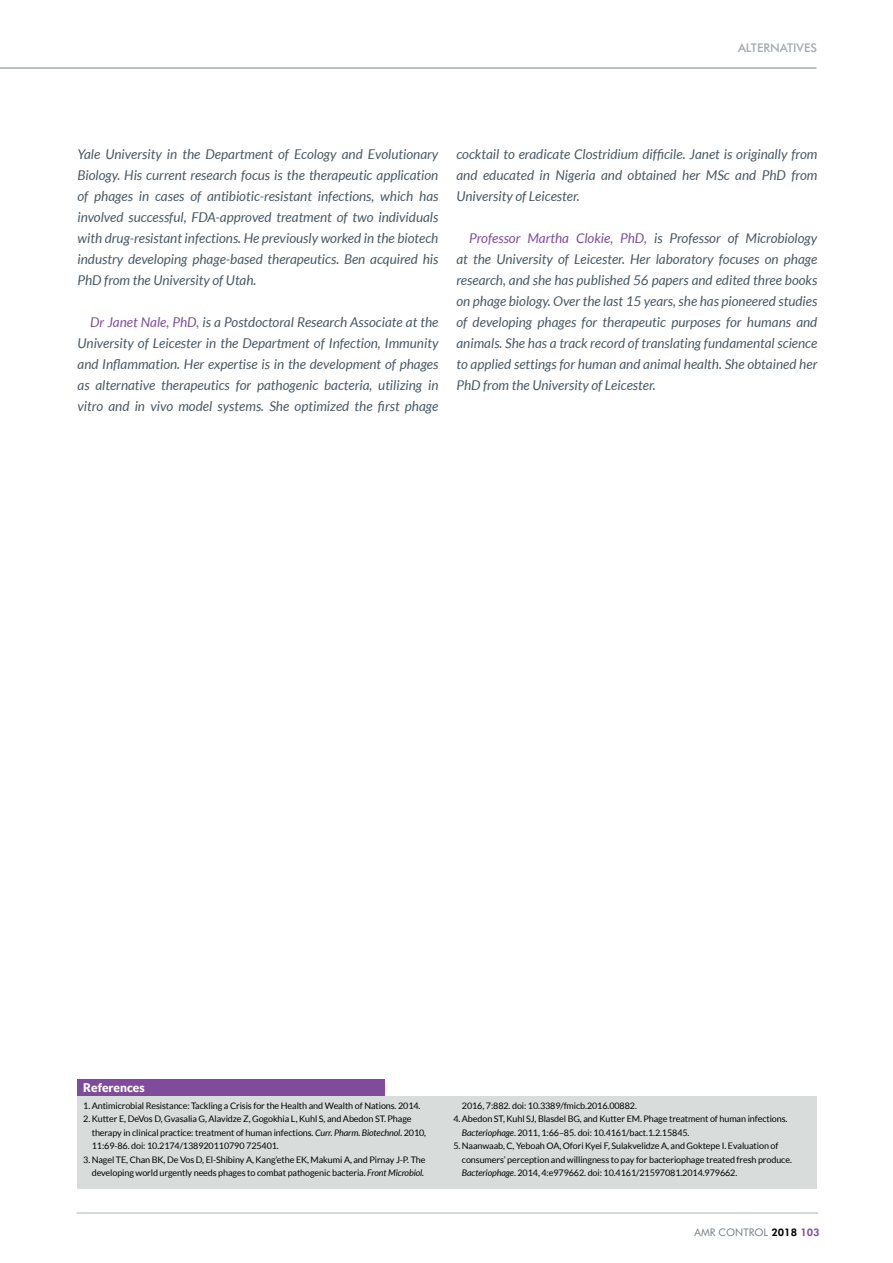
<style>
.page{position:relative;width:893px;height:1263px;background:#fff}
.page>*{position:absolute;margin:0;border:0;box-sizing:border-box;transform-origin:0 0}
.t1{font:italic 13.5px/21px "Lato";color:#485865;text-align:justify}
.t2{font:500 12px "Futura BT";color:#a1abb2}
.t3{font:900 12px "Lato";color:#fff}
.t4{font:10.5px "Futura BT";color:#72808a}
.t5{font:9px/13.5px "Lato";letter-spacing:-.01em;color:#000}
.s1{color:#814b9d}
.s2{font-style:italic}
.s3{font-weight:800;color:#000}
.s4{font-weight:800;color:#814b9d}
</style>
<div class="page">
<hr style="left:0;top:67px;width:816px;height:2px;background:#a1abb2">
<hr style="left:77px;top:1212px;width:741px;height:2px;background:#c6cdd1">
<div style="left:77px;top:1096px;width:740px;height:92px;background:#d8dcdb"></div>
<div style="left:77px;top:1079px;width:307px;height:17px;background:#814b9d"></div>
<p class="t2" style="left:738px;top:40px;width:80px">ALTERNATIVES</p>
<p class="t1" style="left:78px;top:144px;width:362px">Yale University in the Department of Ecology and Evolutionary Biology. His current research focus is the therapeutic application of phages in cases of antibiotic-resistant infections, which has involved successful, FDA-approved treatment of two individuals with drug-resistant infections. He previously worked in the biotech industry developing phage-based therapeutics. Ben acquired his PhD from the University of Utah.</p>
<p class="t1" style="left:78px;top:312px;width:362px;text-indent:13px"><span class="s1">Dr Janet Nale, PhD,</span> is a Postdoctoral Research Associate at the University of Leicester in the Department of Infection, Immunity and Inflammation. Her expertise is in the development of phages as alternative therapeutics for pathogenic bacteria, utilizing in vitro and in vivo model systems. She optimized the first phage</p>
<p class="t1" style="left:456px;top:144px;width:362px">cocktail to eradicate Clostridium difficile. Janet is originally from and educated in Nigeria and obtained her MSc and PhD from University of Leicester.</p>
<p class="t1" style="left:456px;top:228px;width:362px;text-indent:13px"><span class="s1">Professor Martha Clokie, PhD,</span> is Professor of Microbiology at the University of Leicester. Her laboratory focuses on phage research, and she has published 56 papers and edited three books on phage biology. Over the last 15 years, she has pioneered studies of developing phages for therapeutic purposes for humans and animals. She has a track record of translating fundamental science to applied settings for human and animal health. She obtained her PhD from the University of Leicester.</p>
<p class="t3" style="left:83px;top:1080px;width:63px">References</p>
<p class="t5" style="left:83px;top:1099px;width:339px">1. Antimicrobial Resistance: Tackling a Crisis for the Health and Wealth of Nations. 2014.</p>
<p class="t5" style="left:92px;top:1112px;width:336px;text-indent:-9px">2. Kutter E, DeVos D, Gvasalia G, Alavidze Z, Gogokhia L, Kuhl S, and Abedon ST. Phage therapy in clinical practice: treatment of human infections. <span class="s2">Curr. Pharm. Biotechnol.</span> 2010,<br>11:69-86. doi: 10.2174/138920110790 725401.</p>
<p class="t5" style="left:83px;top:1153px;width:344px;text-align:right">3. Nagel TE, Chan BK, De Vos D, El-Shibiny A, Kang’ethe EK, Makumi A, and Pirnay J-P. The developing world urgently needs phages to combat pathogenic bacteria. <span class="s2">Front Microbiol.</span></p>
<p class="t5" style="left:462px;top:1099px;width:176px">2016, 7:882. doi: 10.3389/fmicb.2016.00882.</p>
<p class="t5" style="left:462px;top:1112px;width:327px;text-indent:-9px">4. Abedon ST, Kuhl SJ, Blasdel BG, and Kutter EM. Phage treatment of human infections.<br><span class="s2">Bacteriophage</span>. 2011, 1:66–85. doi: 10.4161/bact.1.2.15845.</p>
<p class="t5" style="left:462px;top:1139px;width:331px;text-indent:-9px">5. Naanwaab, C, Yeboah OA, Ofori Kyei F, Sulakvelidze A, and Goktepe I. Evaluation of consumers’ perception and willingness to pay for bacteriophage treated fresh produce.<br><span class="s2">Bacteriophage</span>. 2014, 4:e979662. doi: 10.4161/21597081.2014.979662.</p>
<p class="t4" style="left:694px;top:1226px;width:127px">AMR CONTROL <span class="s3">2018</span> <span class="s4">103</span></p>
</div>
